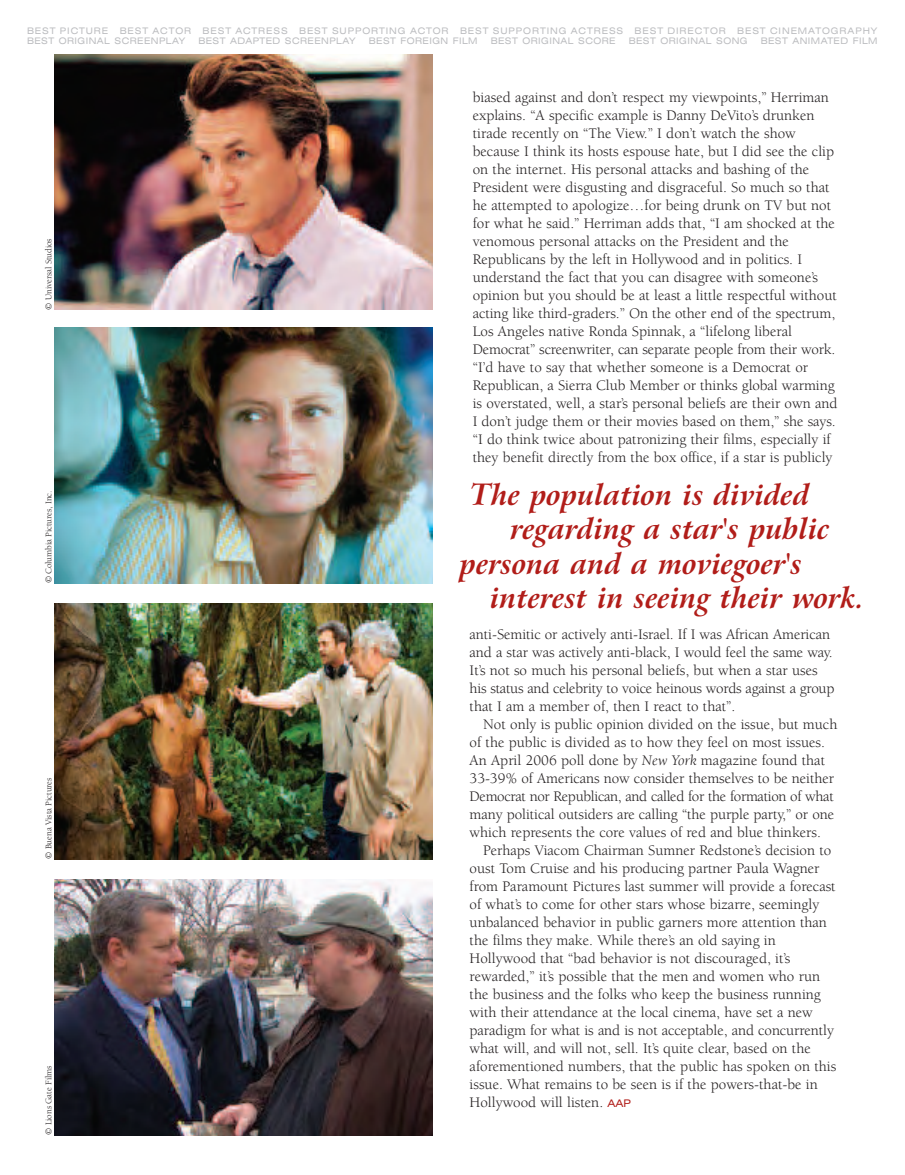
<style>
.page{position:relative;width:905px;height:1175px;background:#fff}
.page>*{position:absolute;margin:0;border:0;box-sizing:border-box;transform-origin:0 0}
.t1{font:italic 700 29.4px "Arrus BT";color:#b11d19}
.t2{font:15px/18px "Berkeley";color:#231f20}
.t3{font:expanded 9px "Swiss 721 BT";letter-spacing:.045em;color:#bcbdc0}
.t4{font:expanded 9px "Swiss 721 BT";letter-spacing:.1em;color:#bcbdc0}
.t5{font:9px "Berkeley";letter-spacing:-.01em;color:#231f20}
.s1{font-style:italic}
.s2{font-family:"Swiss 721 BT";font-stretch:expanded;font-size:10.5px;color:#b11d19}
</style>
<div class="page">
<img style="left:54px;top:54px;width:378px;height:256px">
<img style="left:54px;top:327px;width:378px;height:256px">
<img style="left:54px;top:603px;width:378px;height:256px">
<img style="left:54px;top:879px;width:378px;height:256px">
<p class="t4" style="left:27px;top:27px;width:83px">BEST PICTURE</p>
<p class="t4" style="left:120px;top:27px;width:73px">BEST ACTOR</p>
<p class="t4" style="left:202px;top:27px;width:87px">BEST ACTRESS</p>
<p class="t4" style="left:299px;top:27px;width:151px">BEST SUPPORTING ACTOR</p>
<p class="t4" style="left:460px;top:27px;width:165px">BEST SUPPORTING ACTRESS</p>
<p class="t4" style="left:634px;top:27px;width:93px">BEST DIRECTOR</p>
<p class="t4" style="left:737px;top:27px;width:142px">BEST CINEMATOGRAPHY</p>
<p class="t3" style="left:27px;top:38px;width:160px">BEST ORIGINAL SCREENPLAY</p>
<p class="t3" style="left:198px;top:38px;width:159px">BEST ADAPTED SCREENPLAY</p>
<p class="t3" style="left:369px;top:38px;width:110px">BEST FOREIGN FILM</p>
<p class="t3" style="left:490px;top:38px;width:126px">BEST ORIGINAL SCORE</p>
<p class="t3" style="left:628px;top:38px;width:120px">BEST ORIGINAL SONG</p>
<p class="t3" style="left:760px;top:38px;width:118px">BEST ANIMATED FILM</p>
<p class="t5" style="left:45px;top:310px;width:73px;rotate:-90deg">© Universal Studios</p>
<p class="t5" style="left:45px;top:583px;width:94px;rotate:-90deg">© Columbia Pictures, Inc.</p>
<p class="t5" style="left:45px;top:858px;width:83px;rotate:-90deg">© Buena Vista Pictures</p>
<p class="t5" style="left:45px;top:1134px;width:71px;rotate:-90deg">© Lions Gate Films</p>
<p class="t2" style="left:472px;top:89px;width:366px">biased against and don’t respect my viewpoints,” Herriman explains. “A specific example is Danny DeVito’s drunken tirade recently on “The View.” I don’t watch the show because I think its hosts espouse hate, but I did see the clip on the internet. His personal attacks and bashing of the President were disgusting and disgraceful. So much so that he attempted to apologize…for being drunk on TV but not for what he said.” Herriman adds that, “I am shocked at the venomous personal attacks on the President and the Republicans by the left in Hollywood and in politics. I understand the fact that you can disagree with someone’s opinion but you should be at least a little respectful without acting like third-graders.” On the other end of the spectrum, Los Angeles native Ronda Spinnak, a “lifelong liberal Democrat” screenwriter, can separate people from their work. “I’d have to say that whether someone is a Democrat or Republican, a Sierra Club Member or thinks global warming is overstated, well, a star’s personal beliefs are their own and I don’t judge them or their movies based on them,” she says. “I do think twice about patronizing their films, especially if they benefit directly from the box office, if a star is publicly</p>
<h1 class="t1" style="left:470px;top:482px;width:341px">The population is divided</h1>
<h1 class="t1" style="left:510px;top:517px;width:320px">regarding a star's public</h1>
<h1 class="t1" style="left:460px;top:551px;width:344px">persona and a moviegoer's</h1>
<h1 class="t1" style="left:490px;top:586px;width:376px">interest in seeing their work.</h1>
<p class="t2" style="left:469px;top:626px;width:366px">anti-Semitic or actively anti-Israel. If I was African American and a star was actively anti-black, I would feel the same way.<br>It’s not so much his personal beliefs, but when a star uses his status and celebrity to voice heinous words against a group that I am a member of, then I react to that”.</p>
<p class="t2" style="left:469px;top:716px;width:369px;text-indent:14px">Not only is public opinion divided on the issue, but much of the public is divided as to how they feel on most issues.<br>An April 2006 poll done by <span class="s1">New York</span> magazine found that 33-39% of Americans now consider themselves to be neither Democrat nor Republican, and called for the formation of what many political outsiders are calling “the purple party,” or one which represents the core values of red and blue thinkers.</p>
<p class="t2" style="left:469px;top:842px;width:368px;text-indent:14px">Perhaps Viacom Chairman Sumner Redstone’s decision to oust Tom Cruise and his producing partner Paula Wagner from Paramount Pictures last summer will provide a forecast of what’s to come for other stars whose bizarre, seemingly unbalanced behavior in public garners more attention than the films they make. While there’s an old saying in Hollywood that “bad behavior is not discouraged, it’s rewarded,” it’s possible that the men and women who run the business and the folks who keep the business running with their attendance at the local cinema, have set a new paradigm for what is and is not acceptable, and concurrently what will, and will not, sell. It’s quite clear, based on the aforementioned numbers, that the public has spoken on this issue. What remains to be seen is if the powers-that-be in Hollywood will listen. <span class="s2">AAP</span></p>
</div>
